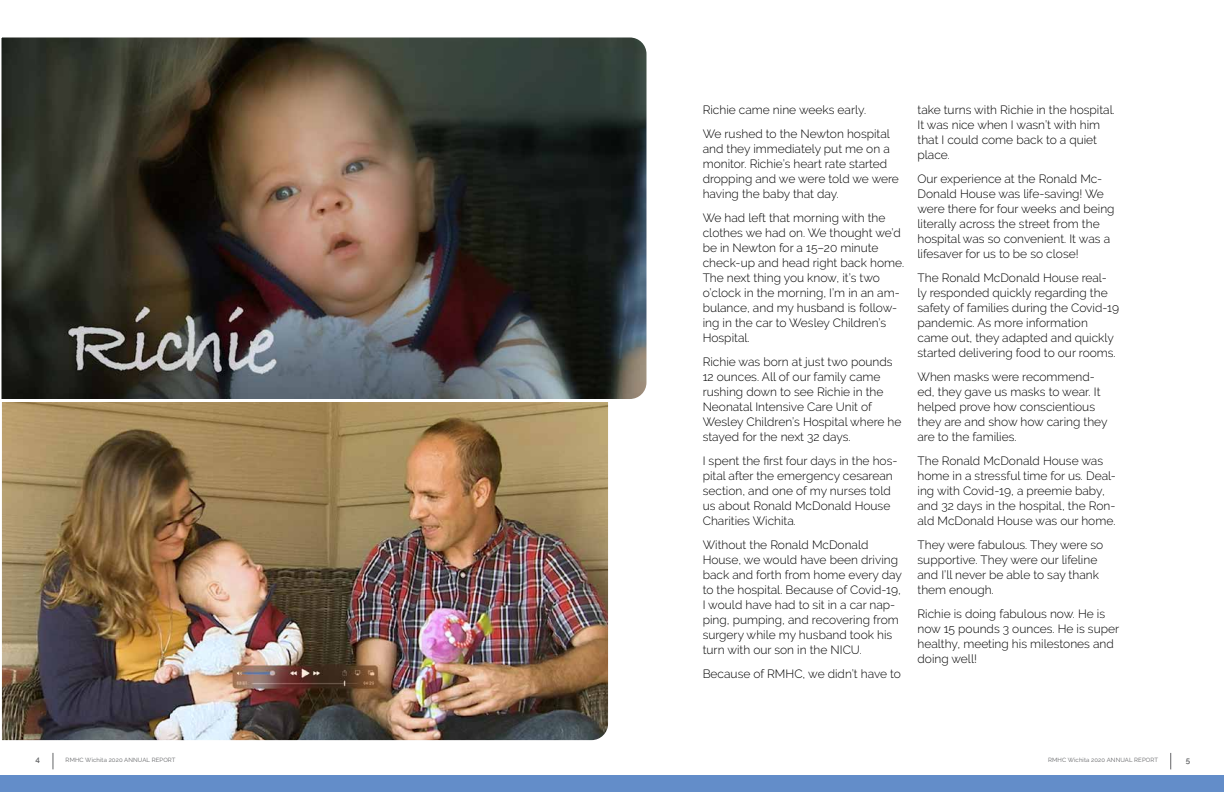
<style>
.page{position:relative;width:1224px;height:792px;background:#fff}
.page>*{position:absolute;margin:0;border:0;box-sizing:border-box;transform-origin:0 0}
.t1{font:300 12px/15px "Raleway";color:#000}
.t2{font:600 8px "Raleway";color:#636466}
.t3{font:6px "Raleway";letter-spacing:.02em;color:#636466}
</style>
<div class="page">
<svg style="left:1170px;top:753px;width:1px;height:16px"></svg>
<svg style="left:53px;top:753px;width:1px;height:16px"></svg>
<div style="left:0;top:776px;width:1224px;height:16px;background:#638dc9"></div>
<img style="left:1px;top:404px;width:608px;height:337px">
<img style="left:1px;top:37px;width:646px;height:367px">
<p class="t1" style="left:703px;top:98px;width:189px;line-height:24px">Richie came nine weeks early.<br>We rushed to the Newton hospital</p>
<p class="t1" style="left:703px;top:142px;width:198px">and they immediately put me on a monitor. Richie’s heart rate started dropping and we were told we were having the baby that day.</p>
<p class="t1" style="left:703px;top:211px;width:203px">We had left that morning with the clothes we had on. We thought we’d be in Newton for a 15–20 minute check-up and head right back home.<br>The next thing you know, it’s two o’clock in the morning, I’m in an am&shy;bulance, and my husband is follow&shy;ing in the car to Wesley Children’s<br>Hospital.</p>
<p class="t1" style="left:703px;top:355px;width:200px">Richie was born at just two pounds<br>12 ounces. All of our family came rushing down to see Richie in the<br>Neonatal Intensive Care Unit of<br>Wesley Children’s Hospital where he stayed for the next 32 days.</p>
<p class="t1" style="left:703px;top:454px;width:196px">I spent the first four days in the hos&shy;pital after the emergency cesarean section, and one of my nurses told us about Ronald McDonald House<br>Charities Wichita.</p>
<p class="t1" style="left:703px;top:538px;width:201px">Without the Ronald McDonald<br>House, we would have been driving back and forth from home every day to the hospital. Because of Covid-19,<br>I would have had to sit in a car nap&shy;ping, pumping, and recovering from surgery while my husband took his turn with our son in the NICU.</p>
<p class="t1" style="left:703px;top:667px;width:200px">Because of RMHC, we didn’t have to</p>
<p class="t1" style="left:918px;top:103px;width:199px">take turns with Richie in the hospital.<br>It was nice when I wasn’t with him that I could come back to a quiet place.</p>
<p class="t1" style="left:918px;top:172px;width:199px">Our experience at the Ronald Mc-Donald House was life-saving! We were there for four weeks and being literally across the street from the hospital was so convenient. It was a lifesaver for us to be so close!</p>
<p class="t1" style="left:918px;top:271px;width:203px">The Ronald McDonald House real&shy;ly responded quickly regarding the safety of families during the Covid-19 pandemic. As more information came out, they adapted and quickly started delivering food to our rooms.</p>
<p class="t1" style="left:918px;top:370px;width:192px">When masks were recommend&shy;ed, they gave us masks to wear. It helped prove how conscientious they are and show how caring they are to the families.</p>
<p class="t1" style="left:918px;top:454px;width:200px">The Ronald McDonald House was home in a stressful time for us. Deal&shy;ing with Covid-19, a preemie baby, and 32 days in the hospital, the Ron&shy;ald McDonald House was our home.</p>
<p class="t1" style="left:918px;top:538px;width:187px">They were fabulous. They were so supportive. They were our lifeline and I’ll never be able to say thank them enough.</p>
<p class="t1" style="left:918px;top:607px;width:203px">Richie is doing fabulous now. He is now 15 pounds 3 ounces. He is super healthy, meeting his milestones and doing well!</p>
<p class="t2" style="left:36px;top:754px;width:6px">4</p>
<p class="t3" style="left:66px;top:757px;width:111px">RMHC Wichita 2020 ANNUAL REPORT</p>
<p class="t3" style="left:1048px;top:757px;width:111px">RMHC Wichita 2020 ANNUAL REPORT</p>
<p class="t2" style="left:1186px;top:756px;width:6px">5</p>
</div>
